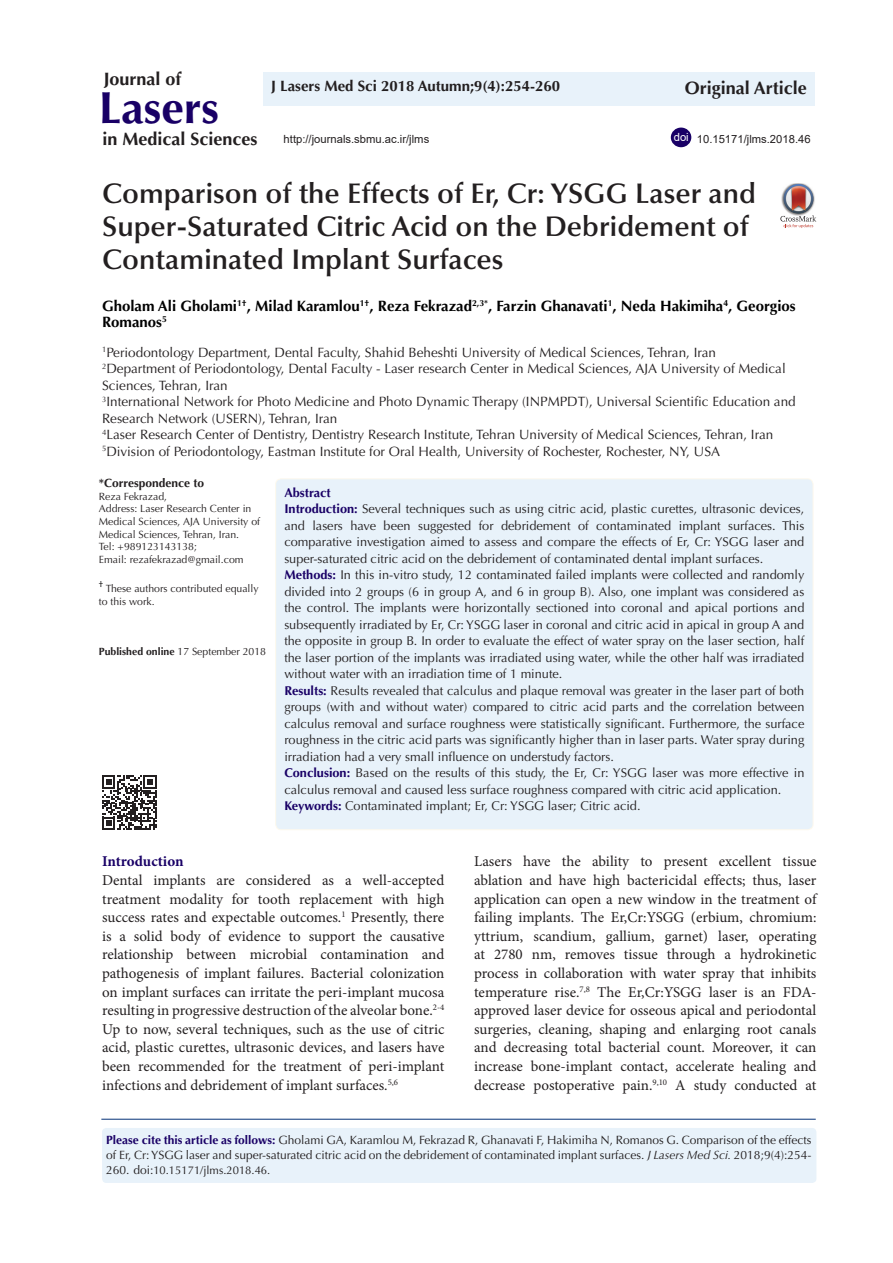
<style>
.page{position:relative;width:893px;height:1263px;background:#fff}
.page>*{position:absolute;margin:0;border:0;box-sizing:border-box;transform-origin:0 0}
.t1{font:700 45px "Optima LT Std";color:#190066}
.t2{font:600 28.5px/33px "Optima LT Std";color:#231f20}
.t3{font:700 18px "Optima LT Std";color:#231f20}
.t4{font:15px/18.6px "Minion Pro";color:#231f20;text-align:justify}
.t5{font:700 15px/16.5px "Optima LT Std";color:#000}
.t6{font:700 15px "Optima LT Std";color:#231f20}
.t7{font:700 15px "Minion Pro";letter-spacing:-.005em;color:#190066}
.t8{font:13.5px/16.5px "Optima LT Std";color:#231f20}
.t9{font:12.75px/16.5px "Optima LT Std";color:#231f20;text-align:justify}
.Default{font:700 12.75px "Optima LT Std";color:#190066}
.t10{font:12px/15px "Optima LT Std";color:#231f20}
.t11{font:700 12px "Optima LT Std";color:#231f20}
.t12{font:11.25px "Arial";color:#231f20}
.t13{font:11.25px "Optima LT Std";color:#231f20}
.t14{font:11.25px "Arial";color:#fff}
.t15{font:10.5px/12.6px "Optima LT Std";color:#231f20}
.t16{font:700 10.5px "Optima LT Std";color:#231f20}
.t17{font:8.7px "Optima LT Std";color:#000}
.s1{font-weight:700;color:#190066}
.s2{font-weight:400}
.s3{font-style:italic}
.s4{font-size:12px}
</style>
<div class="page">
<hr style="left:101px;top:1119px;width:715px;height:1px;background:#053278">
<div style="left:102px;top:1128px;width:714px;height:55px;background:#e8f2fa;border-radius:4px"></div>
<img style="left:792px;top:183px;width:12px;height:1px">
<svg style="left:780px;top:184px;width:36px;height:44px"></svg>
<div style="left:649px;top:72px;width:166px;height:34px;background:#e8f2fa"></div>
<div style="left:671px;top:128px;width:20px;height:19px;background:#190066;border-radius:50%"></div>
<div style="left:276px;top:479px;width:537px;height:351px;background:#e8f2fa;border-radius:6px"></div>
<svg style="left:102px;top:775px;width:54px;height:55px"></svg>
<div style="left:263px;top:72px;width:386px;height:34px;background:#e8f2fa"></div>
<p class="t3" style="left:104px;top:68px;width:79px">Journal of</p>
<p class="t1" style="left:99px;top:81px;width:122px">Lasers</p>
<p class="t3" style="left:103px;top:129px;width:157px">in Medical Sciences</p>
<p class="t3" style="left:685px;top:77px;width:124px">Original Article</p>
<p class="t14" style="left:674px;top:129px;width:17px">doi</p>
<p class="t12" style="left:697px;top:131px;width:115px">10.15171/jlms.2018.46</p>
<p class="t2" style="left:102px;top:177px;width:656px">Comparison of the Effects of Er, Cr: YSGG Laser and<br>Super-Saturated Citric Acid on the Debridement of<br>Contaminated Implant Surfaces</p>
<p class="t5" style="left:102px;top:298px;width:695px">Gholam Ali Gholami<sup>1†</sup>, Milad Karamlou<sup>1†</sup>, Reza Fekrazad<sup>2,3*</sup>, Farzin Ghanavati<sup>1</sup>, Neda Hakimiha<sup>4</sup>, Georgios<br>Romanos<sup>5</sup></p>
<p class="t8" style="left:102px;top:344px;width:615px"><sup>1</sup>Periodontology Department, Dental Faculty, Shahid Beheshti University of Medical Sciences, Tehran, Iran</p>
<p class="t8" style="left:102px;top:360px;width:685px"><sup>2</sup>Department of Periodontology, Dental Faculty - Laser research Center in Medical Sciences, AJA University of Medical<br>Sciences, Tehran, Iran</p>
<p class="t8" style="left:102px;top:393px;width:695px"><sup>3</sup>International Network for Photo Medicine and Photo Dynamic Therapy (INPMPDT), Universal Scientific Education and<br>Research Network (USERN), Tehran, Iran</p>
<p class="t8" style="left:102px;top:426px;width:673px"><sup>4</sup>Laser Research Center of Dentistry, Dentistry Research Institute, Tehran University of Medical Sciences, Tehran, Iran</p>
<p class="t8" style="left:102px;top:443px;width:619px"><sup>5</sup>Division of Periodontology, Eastman Institute for Oral Health, University of Rochester, Rochester, NY, USA</p>
<p class="Default" style="left:284px;top:485px;width:48px">Abstract</p>
<p class="t9" style="left:284px;top:501px;width:522px"><span class="s1">Introduction:</span> Several techniques such as using citric acid, plastic curettes, ultrasonic devices, and lasers have been suggested for debridement of contaminated implant surfaces. This comparative investigation aimed to assess and compare the effects of Er, Cr: YSGG laser and super-saturated citric acid on the debridement of contaminated dental implant surfaces.</p>
<p class="t9" style="left:284px;top:567px;width:522px"><span class="s1">Methods:</span> In this in-vitro study, 12 contaminated failed implants were collected and randomly divided into 2 groups (6 in group A, and 6 in group B). Also, one implant was considered as the control. The implants were horizontally sectioned into coronal and apical portions and subsequently irradiated by Er, Cr: YSGG laser in coronal and citric acid in apical in group A and the opposite in group B. In order to evaluate the effect of water spray on the laser section, half the laser portion of the implants was irradiated using water, while the other half was irradiated without water with an irradiation time of 1 minute.</p>
<p class="t9" style="left:284px;top:682px;width:522px"><span class="s1">Results:</span> Results revealed that calculus and plaque removal was greater in the laser part of both groups (with and without water) compared to citric acid parts and the correlation between calculus removal and surface roughness were statistically significant. Furthermore, the surface roughness in the citric acid parts was significantly higher than in laser parts. Water spray during irradiation had a very small influence on understudy factors.</p>
<p class="t9" style="left:284px;top:765px;width:522px"><span class="s1">Conclusion:</span> Based on the results of this study, the Er, Cr: YSGG laser was more effective in calculus removal and caused less surface roughness compared with citric acid application.</p>
<p class="t9" style="left:284px;top:798px;width:358px"><span class="s1">Keywords:</span> Contaminated implant; Er, Cr: YSGG laser; Citric acid.</p>
<p class="t6" style="left:271px;top:78px;width:291px">J Lasers Med Sci 2018 Autumn;9(4):254-260</p>
<p class="t12" style="left:284px;top:131px;width:147px">http://journals.sbmu.ac.ir/jlms</p>
<p class="t11" style="left:99px;top:476px;width:107px">*Correspondence to</p>
<p class="t15" style="left:99px;top:490px;width:70px">Reza Fekrazad,</p>
<p class="t15" style="left:99px;top:503px;width:163px">Address: Laser Research Center in<br>Medical Sciences, AJA University of<br>Medical Sciences, Tehran, Iran.</p>
<p class="t15" style="left:99px;top:540px;width:100px">Tel: +989123143138;</p>
<p class="t15" style="left:99px;top:553px;width:146px">Email: rezafekrazad@gmail.com</p>
<p class="t17" style="left:99px;top:579px;width:6px">†</p>
<p class="t15" style="left:99px;top:582px;width:161px;text-indent:7px">These authors contributed equally to this work.</p>
<p class="t16" style="left:99px;top:645px;width:169px">Published online <span class="s2">17 September 2018</span></p>
<p class="t7" style="left:102px;top:851px;width:83px">Introduction</p>
<p class="t4" style="left:102px;top:871px;width:344px">Dental implants are considered as a well-accepted treatment modality for tooth replacement with high success rates and expectable outcomes.<sup>1</sup> Presently, there is a solid body of evidence to support the causative relationship between microbial contamination and pathogenesis of implant failures. Bacterial colonization on implant surfaces can irritate the peri-implant mucosa resulting in progressive destruction of the alveolar bone.<sup>2-4<br></sup>Up to now, several techniques, such as the use of citric acid, plastic curettes, ultrasonic devices, and lasers have been recommended for the treatment of peri-implant infections and debridement of implant surfaces.<sup>5,6</sup></p>
<p class="t4" style="left:474px;top:852px;width:344px">Lasers have the ability to present excellent tissue ablation and have high bactericidal effects; thus, laser application can open a new window in the treatment of failing implants. The Er,Cr:YSGG (erbium, chromium: yttrium, scandium, gallium, garnet) laser, operating at 2780 nm, removes tissue through a hydrokinetic process in collaboration with water spray that inhibits temperature rise.<sup>7,8</sup> The Er,Cr:YSGG laser is an FDA&shy;approved laser device for osseous apical and periodontal surgeries, cleaning, shaping and enlarging root canals and decreasing total bacterial count. Moreover, it can increase bone-implant contact, accelerate healing and decrease postoperative pain.<sup>9,10</sup> A study conducted at</p>
<p class="t10" style="left:106px;top:1132px;width:707px"><span class="s1">Please cite this article as follows:</span> Gholami GA, Karamlou M, Fekrazad R, Ghanavati F, Hakimiha N, Romanos G. Comparison of the effects of Er, Cr: YSGG laser and super-saturated citric acid on the debridement of contaminated implant surfaces. <span class="s3">J Lasers Med Sci.</span> 2018;9(4):254-</p>
<p class="t13" style="left:106px;top:1163px;width:165px"><span class="s4">260. doi:</span>10.15171/jlms.2018.46.</p>
</div>
